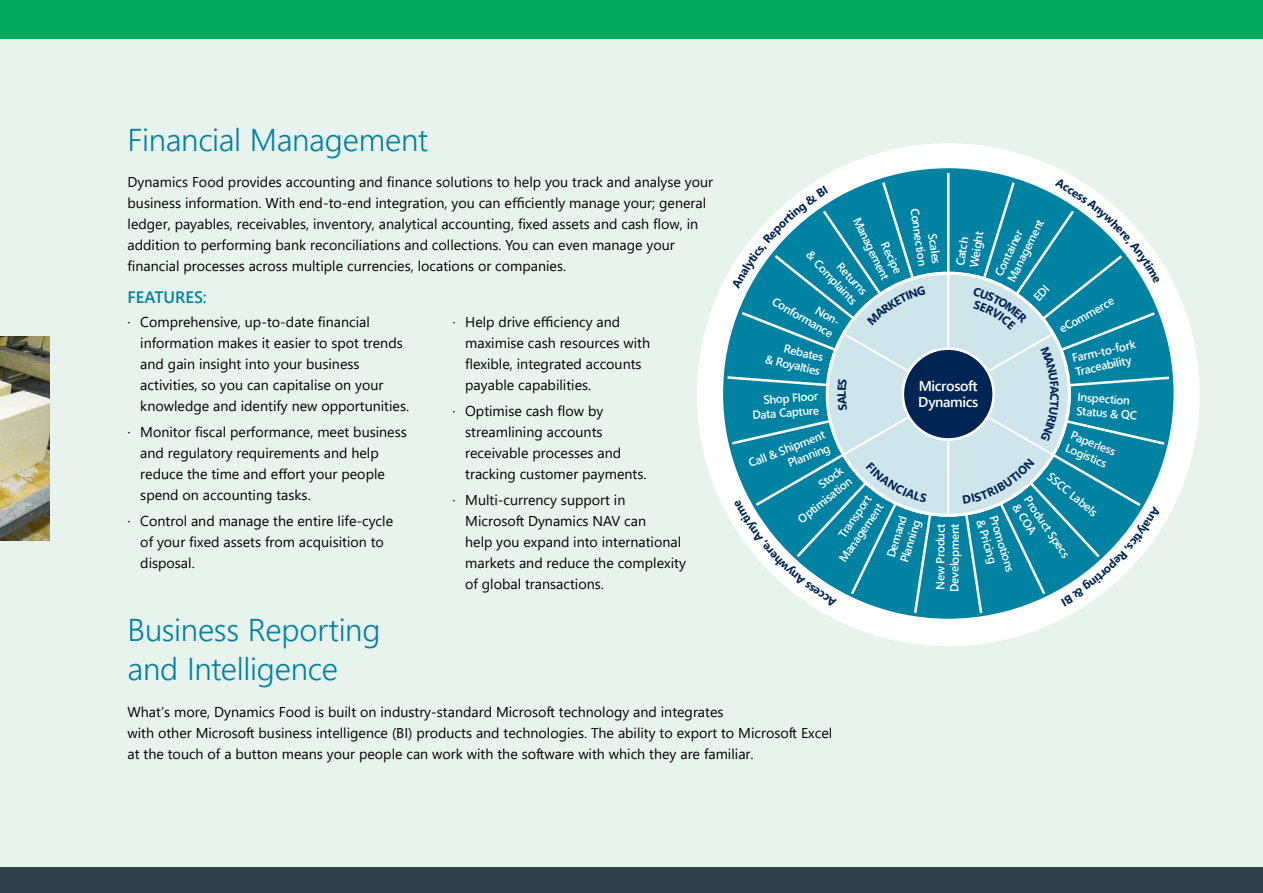
<style>
.page{position:relative;width:1263px;height:893px;background:#fff}
.page>*{position:absolute;margin:0;border:0;box-sizing:border-box;transform-origin:0 0}
.t1{font:300 31.5px/39px "Segoe UI";letter-spacing:-.01em;color:#0082a3}
.t2{font:600 16.5px "Segoe UI";color:#0082a3}
.t3{font:14.25px/21px "Segoe UI";color:#000}
.t4{font:600 14.25px/15.9px "Segoe UI";letter-spacing:-.025em;color:#fff}
.t5{font:600 11.7px/14.1px "Segoe UI";letter-spacing:-.035em;color:#fff;text-align:right}
.t6{font:700 11.7px "Segoe UI";color:#002554}
</style>
<div class="page">
<div style="left:0;top:38px;width:1263px;height:829px;background:#e8f3ed"></div>
<img style="left:0;top:337px;width:49px;height:203px">
<svg style="left:698px;top:143px;width:500px;height:501px"></svg>
<svg style="left:723px;top:168px;width:450px;height:451px"></svg>
<hr style="left:947px;top:173px;width:2px;height:221px;background:#fff">
<div style="left:0;top:867px;width:1263px;height:26px;background:#303e49"></div>
<div style="left:0;top:0;width:1263px;height:38px;background:#00a75e"></div>
<svg style="left:727px;top:175px;width:443px;height:441px;background:#60aec2"></svg>
<h1 class="t1" style="left:128px;top:117px;width:302px">Financial Management</h1>
<p class="t3" style="left:128px;top:170px;width:587px">Dynamics Food provides accounting and finance solutions to help you track and analyse your business information. With end-to-end integration, you can efficiently manage your; general ledger, payables, receivables, inventory, analytical accounting, fixed assets and cash flow, in addition to performing bank reconciliations and collections. You can even manage your financial processes across multiple currencies, locations or companies.</p>
<p class="t2" style="left:128px;top:281px;width:81px">FEATURES:</p>
<p class="t3" style="left:140px;top:310px;width:270px;text-indent:-13px">· Comprehensive, up-to-date financial information makes it easier to spot trends and gain insight into your business activities, so you can capitalise on your knowledge and identify new opportunities.</p>
<p class="t3" style="left:140px;top:420px;width:268px;text-indent:-13px">· Monitor fiscal performance, meet business and regulatory requirements and help reduce the time and effort your people spend on accounting tasks.</p>
<p class="t3" style="left:140px;top:509px;width:254px;text-indent:-13px">· Control and manage the entire life-cycle of your fixed assets from acquisition to disposal.</p>
<p class="t3" style="left:465px;top:310px;width:186px;text-indent:-13px">· Help drive efficiency and maximise cash resources with flexible, integrated accounts payable capabilities.</p>
<p class="t3" style="left:465px;top:399px;width:183px;text-indent:-13px">· Optimise cash flow by streamlining accounts receivable processes and tracking customer payments.</p>
<p class="t3" style="left:465px;top:488px;width:222px;text-indent:-13px">· Multi-currency support in<br>Microsoft Dynamics NAV can<br>help you expand into international markets and reduce the complexity of global transactions.</p>
<p class="t5" style="left:936px;top:205px;width:60px;rotate:82deg">Scales<br>Connection</p>
<p class="t5" style="left:876px;top:208px;width:70px;rotate:64deg">Recipe<br>Management</p>
<p class="t5" style="left:991px;top:271px;width:70px;text-align:left;rotate:-64deg">Container<br>Management</p>
<p class="t5" style="left:952px;top:264px;width:38px;text-align:left;rotate:-81deg">Catch<br>Weight</p>
<p class="t5" style="left:825px;top:238px;width:70px;rotate:47deg">Returns<br>&amp; Complaints</p>
<p class="t5" style="left:784px;top:281px;width:71px;rotate:30deg">Non-<br>Conformance</p>
<p class="t5" style="left:770px;top:337px;width:58px;rotate:13deg">Rebates<br>&amp; Royalties</p>
<p class="t5" style="left:751px;top:393px;width:68px;rotate:-4deg">Shop Floor<br>Data Capture</p>
<p class="t5" style="left:746px;top:456px;width:83px;rotate:-21deg">Call &amp; Shipment<br>Planning</p>
<p class="t5" style="left:785px;top:502px;width:67px;rotate:-38deg">Stock<br>Optimisation</p>
<p class="t5" style="left:1056px;top:323px;width:63px;rotate:-30deg">eCommerce</p>
<p class="t5" style="left:1070px;top:350px;width:66px;text-align:left;rotate:-13deg">Farm-to-fork<br>Traceability</p>
<p class="t5" style="left:1078px;top:388px;width:62px;text-align:left;rotate:5deg">Inspection<br>Status &amp; QC</p>
<p class="t5" style="left:1074px;top:427px;width:49px;text-align:left;rotate:22deg">Paperless<br>Logistics</p>
<p class="t5" style="left:1054px;top:469px;width:62px;rotate:39deg">SSCC Labels</p>
<p class="t6" style="left:831px;top:397px;width:8px;rotate:-90deg">L</p>
<p class="t4" style="left:918px;top:377px;width:61px">Microsoft<br>Dynamics</p>
<p class="t5" style="left:824px;top:549px;width:70px;rotate:-56deg">Transport<br>Management</p>
<p class="t5" style="left:1033px;top:492px;width:74px;text-align:left;rotate:56deg">Product Specs &amp; COA</p>
<p class="t5" style="left:883px;top:556px;width:46px;text-align:left;rotate:-73deg">Demand<br>Planning</p>
<p class="t5" style="left:932px;top:592px;width:70px;text-align:left;rotate:-90deg">New Product<br>Development</p>
<p class="t5" style="left:1001px;top:513px;width:60px;rotate:73deg">Promotions</p>
<p class="t5" style="left:988px;top:517px;width:47px;rotate:73deg">&amp; Pricing</p>
<h1 class="t1" style="left:128px;top:607px;width:255px">Business Reporting and Intelligence</h1>
<p class="t3" style="left:128px;top:700px;width:706px">What’s more, Dynamics Food is built on industry-standard Microsoft technology and integrates<br>with other Microsoft business intelligence (BI) products and technologies. The ability to export to Microsoft Excel at the touch of a button means your people can work with the software with which they are familiar.</p>
</div>
